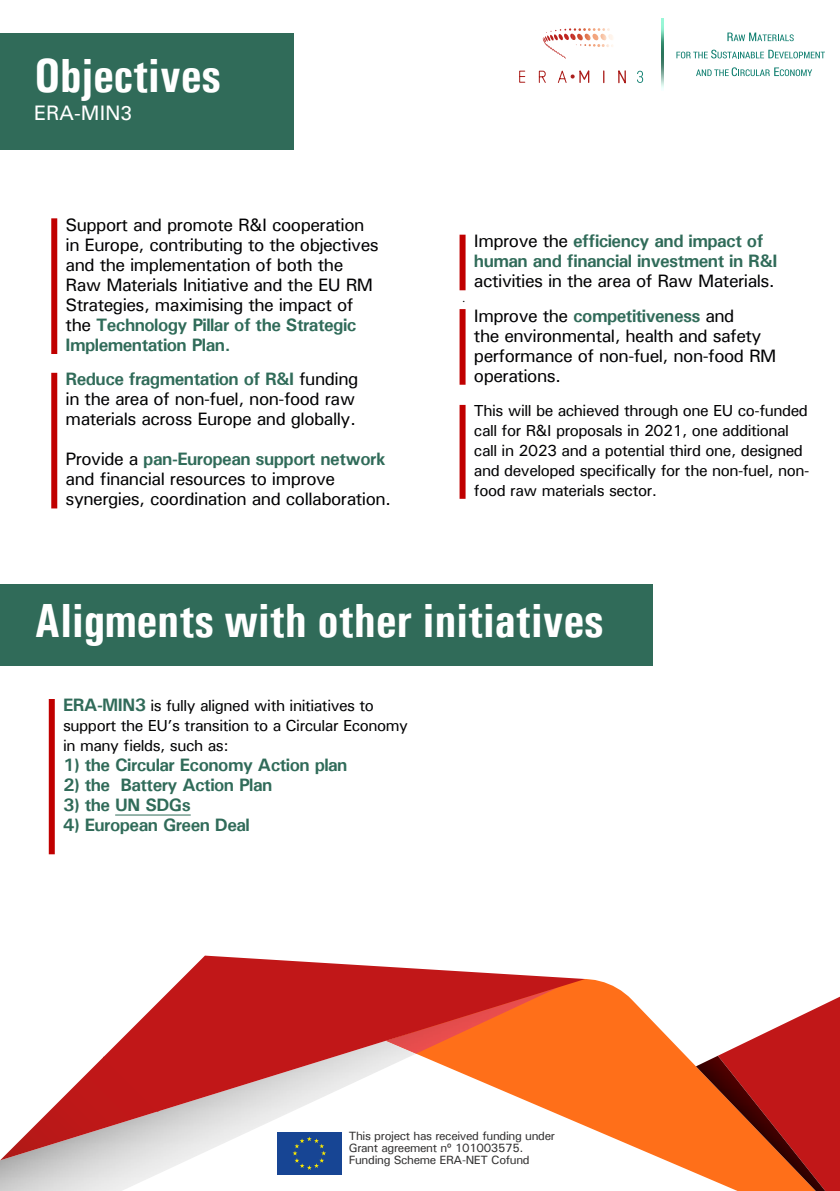
<style>
.page{position:relative;width:840px;height:1191px;background:#fff}
.page>*{position:absolute;margin:0;border:0;box-sizing:border-box;transform-origin:0 0}
.t1{font:700 condensed 48px "Univers";color:#fff}
.t2{font:20px "Univers LT Std";color:#fff}
.t3{font:500 18px/20px "Univers";letter-spacing:-.03em;color:#020203}
.t4{font:700 18px/20px "Univers";letter-spacing:-.03em;color:#306b59}
.t5{font:500 16px/20px "Univers";letter-spacing:-.03em;color:#020203}
.t6{font:500 12px/12px "Univers";letter-spacing:-.03em;color:#333232}
.t7{font:12px "Minion Pro";color:#000}
.s1{font-weight:700;color:#306b59}
.s2{font-weight:500;color:#020203}
.s3{font-weight:700;font-size:18px;color:#306b59}
</style>
<div class="page">
<svg style="left:519px;top:70px;width:107px;height:14px"></svg>
<svg style="left:550px;top:47px;width:16px;height:12px"></svg>
<img style="left:542px;top:32px;width:8px;height:16px">
<img style="left:572px;top:28px;width:38px;height:19px">
<svg style="left:610px;top:34px;width:3px;height:13px"></svg>
<img style="left:549px;top:28px;width:23px;height:13px">
<svg style="left:637px;top:71px;width:5px;height:12px"></svg>
<img style="left:661px;top:18px;width:2px;height:71px">
<svg style="left:727px;top:33px;width:66px;height:8px"></svg>
<svg style="left:676px;top:50px;width:148px;height:8px"></svg>
<svg style="left:696px;top:67px;width:115px;height:9px"></svg>
<div style="left:51px;top:218px;width:6px;height:136px;background:#c00000"></div>
<div style="left:51px;top:373px;width:6px;height:135px;background:#c00000"></div>
<div style="left:459px;top:235px;width:6px;height:55px;background:#c00000"></div>
<div style="left:459px;top:309px;width:6px;height:76px;background:#c00000"></div>
<div style="left:459px;top:405px;width:6px;height:94px;background:#c00000"></div>
<div style="left:49px;top:699px;width:6px;height:155px;background:#c00000"></div>
<hr style="left:115px;top:814px;width:75px;height:1px;background:#306b59">
<svg style="left:585px;top:979px;width:254px;height:212px"></svg>
<img style="left:0;top:1160px;width:342px;height:31px">
<svg style="left:0;top:955px;width:585px;height:205px"></svg>
<img style="left:695px;top:1055px;width:129px;height:136px">
<div style="left:0;top:33px;width:293px;height:116px;background:#306b59"></div>
<div style="left:0;top:584px;width:652px;height:81px;background:#306b59"></div>
<h1 class="t1" style="left:34px;top:46px;width:188px">Objectives</h1>
<p class="t2" style="left:34px;top:101px;width:99px">ERA-MIN3</p>
<p class="t3" style="left:66px;top:214px;width:314px">Support and promote R&amp;I cooperation in Europe, contributing to the objectives and the implementation of both the Raw Materials Initiative and the EU RM Strategies, maximising the impact of the <span class="s1">Technology Pillar of the Strategic Implementation Plan.</span></p>
<p class="t3" style="left:66px;top:368px;width:294px"><span class="s1">Reduce fragmentation of R&amp;I</span> funding in the area of non-fuel, non-food raw materials across Europe and globally.</p>
<p class="t3" style="left:66px;top:448px;width:327px">Provide a <span class="s1">pan-European support network </span>and financial resources to improve synergies, coordination and collaboration.</p>
<p class="t7" style="left:462px;top:290px;width:4px">.</p>
<p class="t4" style="left:473px;top:230px;width:305px"><span class="s2">Improve the</span> efficiency and impact of human and financial investment in R&amp;I</p>
<p class="t3" style="left:473px;top:270px;width:302px">activities in the area of Raw Materials.</p>
<p class="t3" style="left:473px;top:305px;width:304px">Improve the <span class="s1">competitiveness</span> and<br>the environmental, health and safety performance of non-fuel, non-food RM operations.</p>
<p class="t5" style="left:473px;top:400px;width:337px">This will be achieved through one EU co-funded call for R&amp;I proposals in 2021, one additional call in 2023 and a potential third one, designed and developed specifically for the non-fuel, non&shy;food raw materials sector.</p>
<h1 class="t1" style="left:34px;top:591px;width:570px">Aligments with other initiatives</h1>
<p class="t5" style="left:63px;top:695px;width:346px"><span class="s3">ERA-MIN3</span> is fully aligned with initiatives to support the EU’s transition to a Circular Economy in many fields, such as:</p>
<p class="t4" style="left:63px;top:755px;width:286px">1) the Circular Economy Action plan</p>
<p class="t4" style="left:63px;top:775px;width:211px">2) the Battery Action Plan</p>
<p class="t4" style="left:63px;top:795px;width:129px">3) the UN SDGs</p>
<p class="t4" style="left:63px;top:815px;width:188px">4) European Green Deal</p>
<p class="t6" style="left:348px;top:1129px;width:207px">This project has received funding under<br>Grant agreement nº 101003575.<br>Funding Scheme ERA-NET Cofund</p>
</div>
